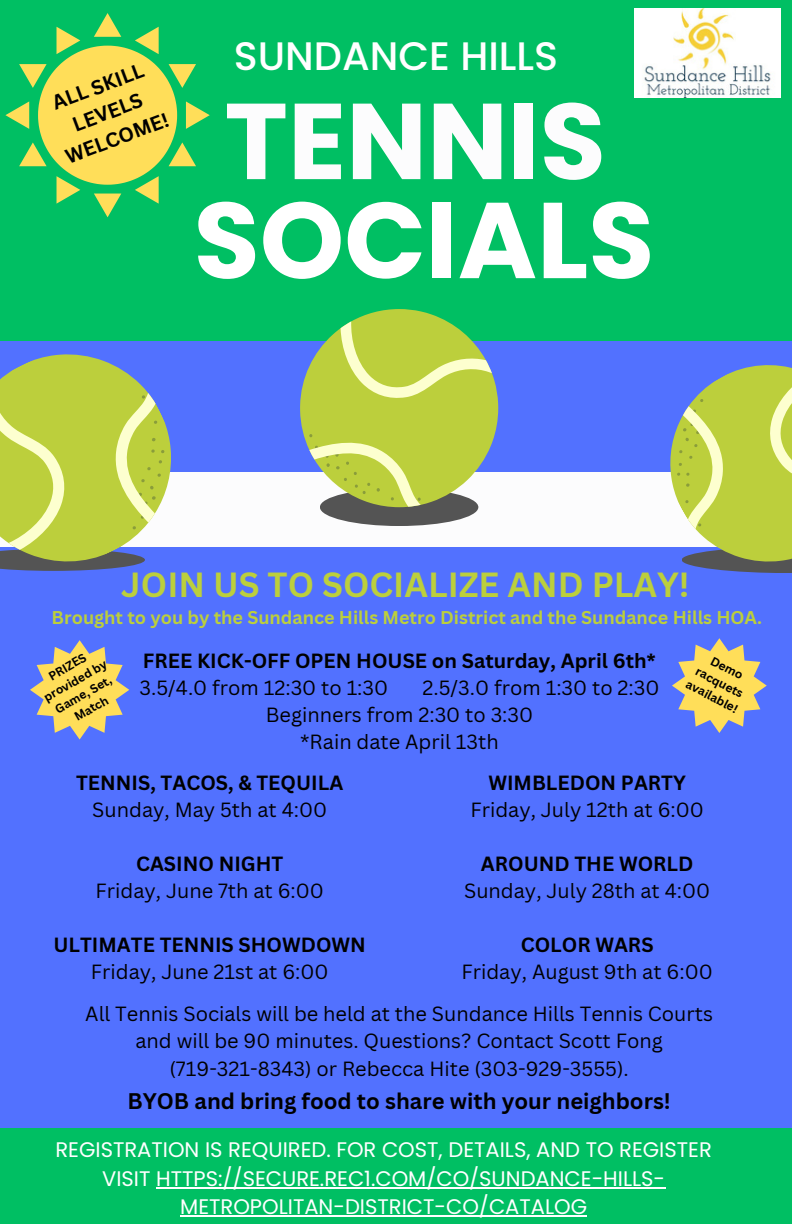
<style>
.page{position:relative;width:792px;height:1224px;background:#00bf63}
.page>*{position:absolute;margin:0;border:0;box-sizing:border-box;transform-origin:0 0}
.t1{font:700 107.6px "Poppins";color:#fff}
.t2{font:700 107.6px "Poppins";color:#fcfcfd}
.t3{font:500 39.8px "Poppins";color:#fff}
.t4{font:700 34px "Canva Sans";color:#bccf3c}
.t5{font:700 22px "Canva Sans";color:#000}
.t6{font:21px/28.4px "Poppins";color:#fff;text-align:center}
.t7{font:20px/27px "Canva Sans";color:#000}
.t8{font:700 20px/27.4px "Canva Sans";color:#000;text-align:center}
.t9{font:700 18px "Canva Sans";color:#bccf3c}
.t10{font:700 12px "Canva Sans";color:#000}
</style>
<div class="page">
<div style="left:0;top:341px;width:792px;height:787px;background:#5271ff"></div>
<div style="left:0;top:472px;width:792px;height:75px;background:#fcfcfd"></div>
<div style="left:320px;top:488px;width:158px;height:38px;background:#545454;border-radius:50%"></div>
<svg style="left:300px;top:309px;width:198px;height:198px;fill:#bccf3c"></svg>
<svg style="left:341px;top:321px;width:151px;height:79px;background:#bad45b"></svg>
<svg style="left:309px;top:434px;width:112px;height:73px"></svg>
<svg style="left:6px;top:354px;width:124px;height:21px;fill:#bccf3c"></svg>
<svg style="left:0;top:375px;width:171px;height:196px;background:#b8c861"></svg>
<svg style="left:682px;top:365px;width:110px;height:208px"></svg>
<svg style="left:670px;top:370px;width:122px;height:169px;background:#bccd64"></svg>
<svg style="left:30px;top:640px;width:99px;height:100px"></svg>
<svg style="left:672px;top:638px;width:95px;height:95px"></svg>
<svg style="left:5px;top:13px;width:204px;height:204px"></svg>
<img style="left:635px;top:9px;width:145px;height:88px">
<hr style="left:156px;top:1187px;width:509px;height:2px;background:#fff">
<hr style="left:180px;top:1216px;width:407px;height:1px;background:#fff">
<p class="t8" style="left:43px;top:91px;width:110px;rotate:-20deg">ALL SKILL<br>LEVELS<br>WELCOME!</p>
<h4 class="t3" style="left:234px;top:28px;width:326px">SUNDANCE HILLS</h4>
<p class="t2" style="left:224px;top:66px;width:383px">TENNIS</p>
<h2 class="t1" style="left:194px;top:165px;width:462px">SOCIALS</h2>
<p class="t4" style="left:121px;top:561px;width:570px">JOIN US TO SOCIALIZE AND PLAY!</p>
<p class="t9" style="left:52px;top:604px;width:712px">Brought to you by the Sundance Hills Metro District and the Sundance Hills HOA.</p>
<p class="t10" style="left:45px;top:670px;width:43px;rotate:-30deg">PRIZES</p>
<p class="t10" style="left:41px;top:691px;width:72px;rotate:-30deg">provided by</p>
<p class="t10" style="left:52px;top:703px;width:64px;rotate:-30deg">Game, Set,</p>
<p class="t10" style="left:71px;top:710px;width:39px;rotate:-30deg">Match</p>
<p class="t8" style="left:143px;top:647px;width:515px">FREE KICK-OFF OPEN HOUSE on Saturday, April 6th*</p>
<p class="t7" style="left:140px;top:674px;width:250px">3.5/4.0 from 12:30 to 1:30</p>
<p class="t7" style="left:266px;top:674px;width:395px;text-indent:157px">2.5/3.0 from 1:30 to 2:30<br>Beginners from 2:30 to 3:30</p>
<p class="t7" style="left:300px;top:728px;width:200px">*Rain date April 13th</p>
<p class="t10" style="left:716px;top:652px;width:36px;rotate:28deg">Demo</p>
<p class="t10" style="left:701px;top:663px;width:53px;rotate:28deg">racquets</p>
<p class="t10" style="left:691px;top:676px;width:58px;rotate:28deg">available!</p>
<h1 class="t8" style="left:76px;top:769px;width:269px">TENNIS, TACOS, &amp; TEQUILA</h1>
<p class="t7" style="left:92px;top:796px;width:236px">Sunday, May 5th at 4:00</p>
<p class="t8" style="left:136px;top:850px;width:149px">CASINO NIGHT</p>
<p class="t7" style="left:96px;top:877px;width:230px">Friday, June 7th at 6:00</p>
<h3 class="t8" style="left:53px;top:931px;width:314px">ULTIMATE TENNIS SHOWDOWN</h3>
<p class="t7" style="left:91px;top:958px;width:239px">Friday, June 21st at 6:00</p>
<p class="t8" style="left:488px;top:769px;width:199px">WIMBLEDON PARTY</p>
<p class="t7" style="left:470px;top:796px;width:235px">Friday, July 12th at 6:00</p>
<p class="t8" style="left:481px;top:850px;width:214px">AROUND THE WORLD</p>
<p class="t7" style="left:464px;top:877px;width:248px">Sunday, July 28th at 4:00</p>
<p class="t8" style="left:521px;top:931px;width:134px">COLOR WARS</p>
<p class="t7" style="left:462px;top:958px;width:253px">Friday, August 9th at 6:00</p>
<p class="t7" style="left:85px;top:999px;width:629px">All Tennis Socials will be held at the Sundance Hills Tennis Courts</p>
<p class="t7" style="left:135px;top:1027px;width:529px">and will be 90 minutes. Questions? Contact Scott Fong</p>
<p class="t7" style="left:169px;top:1055px;width:461px">(719-321-8343) or Rebecca Hite (303-929-3555).</p>
<p class="t5" style="left:127px;top:1086px;width:545px">BYOB and bring food to share with your neighbors!</p>
<h1 class="t6" style="left:55px;top:1136px;width:658px">REGISTRATION IS REQUIRED. FOR COST, DETAILS, AND TO REGISTER<br>VISIT HTTPS://SECURE.REC1.COM/CO/SUNDANCE-HILLS-<br>METROPOLITAN-DISTRICT-CO/CATALOG</h1>
</div>
